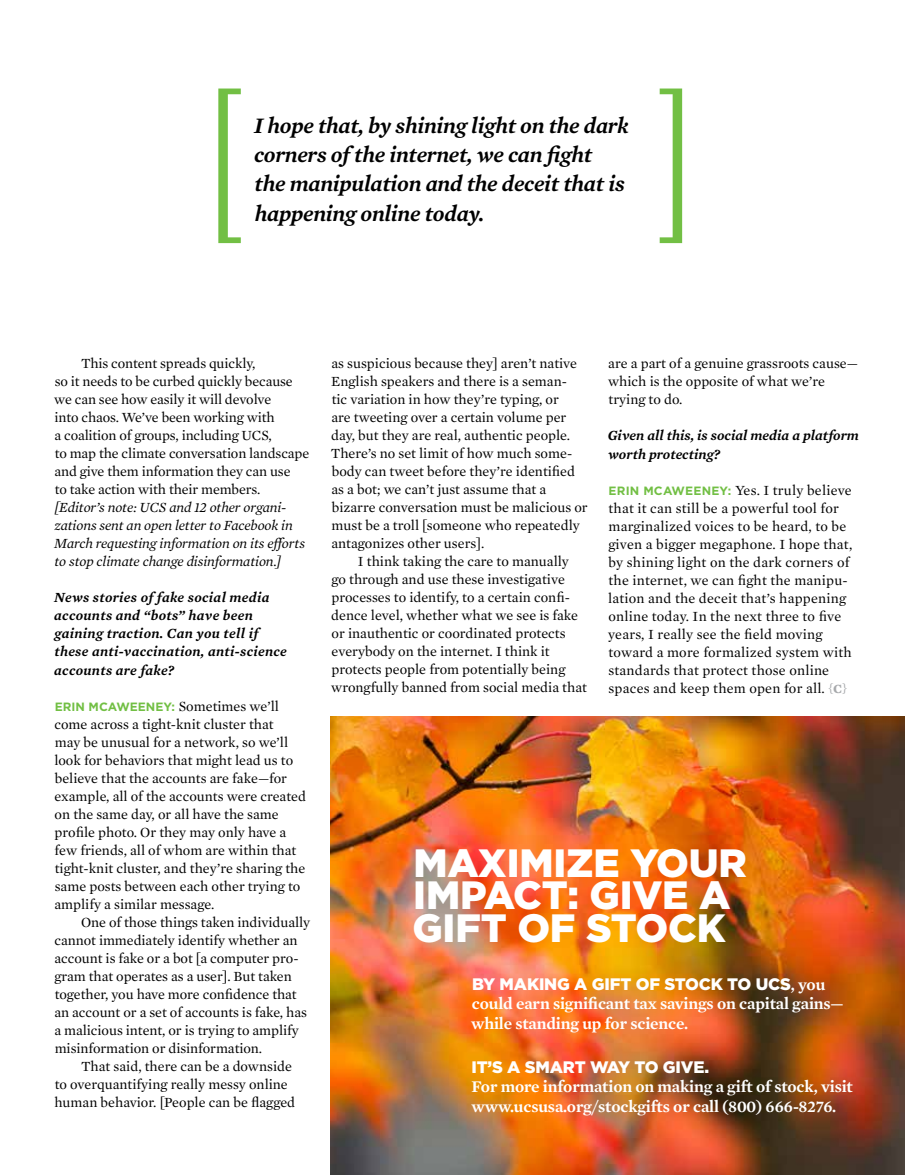
<style>
.page{position:relative;width:905px;height:1175px;background:#fff}
.page>*{position:absolute;margin:0;border:0;box-sizing:border-box;transform-origin:0 0}
.t1{font:900 39.45px/32.5px "Gotham";letter-spacing:-.005em;color:#fff}
.t2{font:italic 600 22.5px/29.2px "Mercury Text G1";letter-spacing:-.015em;color:#000}
.t3{font:600 16.65px/19.5px "Mercury Text G1";letter-spacing:-.01em;color:#fff}
.t4{font:900 16.65px "Gotham";letter-spacing:-.01em;color:#fff}
.t5{font:14.25px/18px "Mercury Text G1";color:#000}
.t6{font:italic 14.25px/18px "Mercury Text G1";letter-spacing:-.01em;color:#000}
.t7{font:italic 600 14.25px/18.1px "Mercury Text G1";letter-spacing:.02em;color:#000}
.t8{font:italic 600 14.25px/18.8px "Mercury Text G1";color:#000}
.t9{font:700 12px "Gotham";color:#72bf44}
.s1{font-family:"Mercury Text G1";font-weight:400;font-size:14.25px;color:#000}
.s2{font-family:"Gotham";font-weight:700;font-size:12px;color:#72bf44}
.s3{font-size:12px;color:#a7a9ac}
.s4{font-weight:700;font-size:12.75px;color:#a7a9ac}
.s5{font-family:"Mercury Text G1";font-weight:600}
</style>
<div class="page">
<svg style="left:218px;top:88px;width:23px;height:155px"></svg>
<svg style="left:659px;top:88px;width:23px;height:155px"></svg>
<img style="left:330px;top:716px;width:574px;height:458px">
<h2 class="t2" style="left:254px;top:110px;width:376px">I hope that, by shining light on the dark corners of the internet, we can fight the manipulation and the deceit that is happening online today.</h2>
<p class="t5" style="left:54px;top:353px;width:256px;text-indent:27px">This content spreads quickly,<br>so it needs to be curbed quickly because we can see how easily it will devolve<br>into chaos. We’ve been working with<br>a coalition of groups, including UCS,<br>to map the climate conversation landscape and give them information they can use<br>to take action with their members.</p>
<p class="t6" style="left:54px;top:497px;width:252px">[Editor’s note: UCS and 12 other organi&shy;zations sent an open letter to Facebook in March requesting information on its efforts to stop climate change disinformation.]</p>
<p class="t7" style="left:54px;top:587px;width:234px">News stories of fake social media accounts and “bots” have been gaining traction. Can you tell if these anti-vaccination, anti-science accounts are fake?</p>
<p class="t9" style="left:55px;top:698px;width:225px">ERIN MCAWEENEY: <span class="s1">Sometimes we’ll</span></p>
<p class="t5" style="left:54px;top:714px;width:253px">come across a tight-knit cluster that<br>may be unusual for a network, so we’ll look for behaviors that might lead us to believe that the accounts are fake—for example, all of the accounts were created on the same day, or all have the same profile photo. Or they may only have a few friends, all of whom are within that tight-knit cluster, and they’re sharing the same posts between each other trying to amplify a similar message.</p>
<p class="t5" style="left:54px;top:912px;width:257px;text-indent:27px">One of those things taken individually cannot immediately identify whether an account is fake or a bot [a computer pro&shy;gram that operates as a user]. But taken together, you have more confidence that an account or a set of accounts is fake, has a malicious intent, or is trying to amplify misinformation or disinformation.</p>
<p class="t5" style="left:54px;top:1056px;width:242px;text-indent:27px">That said, there can be a downside to overquantifying really messy online human behavior. [People can be flagged</p>
<p class="t5" style="left:331px;top:353px;width:258px">as suspicious because they] aren’t native English speakers and there is a seman-<br>tic variation in how they’re typing, or<br>are tweeting over a certain volume per day, but they are real, authentic people.<br>There’s no set limit of how much some&shy;body can tweet before they’re identified as a bot; we can’t just assume that a bizarre conversation must be malicious or must be a troll [someone who repeatedly antagonizes other users].</p>
<p class="t5" style="left:331px;top:551px;width:257px;text-indent:27px">I think taking the care to manually go through and use these investigative processes to identify, to a certain confi&shy;dence level, whether what we see is fake or inauthentic or coordinated protects everybody on the internet. I think it protects people from potentially being wrongfully banned from social media that</p>
<p class="t5" style="left:608px;top:353px;width:251px">are a part of a genuine grassroots cause— which is the opposite of what we’re trying to do.</p>
<p class="t8" style="left:607px;top:425px;width:253px">Given all this, is social media a platform worth protecting?</p>
<p class="t5" style="left:608px;top:480px;width:246px"><span class="s2">ERIN MCAWEENEY:</span> Yes. I truly believe that it can still be a powerful tool for marginalized voices to be heard, to be given a bigger megaphone. I hope that, by shining light on the dark corners of the internet, we can fight the manipu&shy;lation and the deceit that’s happening online today. In the next three to five years, I really see the field moving toward a more formalized system with standards that protect those online spaces and keep them open for all. <span class="s3">{</span><span class="s4">C</span><span class="s3">}</span></p>
<h1 class="t1" style="left:412px;top:846px;width:336px">MAXIMIZE YOUR<br>IMPACT: GIVE A<br>GIFT OF STOCK</h1>
<p class="t4" style="left:472px;top:972px;width:355px">BY MAKING A GIFT OF STOCK TO UCS<span class="s5">, you</span></p>
<p class="t3" style="left:471px;top:993px;width:374px">could earn significant tax savings on capital gains— while standing up for science.</p>
<p class="t4" style="left:471px;top:1055px;width:239px">IT’S A SMART WAY TO GIVE.</p>
<p class="t3" style="left:471px;top:1076px;width:383px">For more information on making a gift of stock, visit www.ucsusa.org/stockgifts or call (800) 666-8276.</p>
</div>
